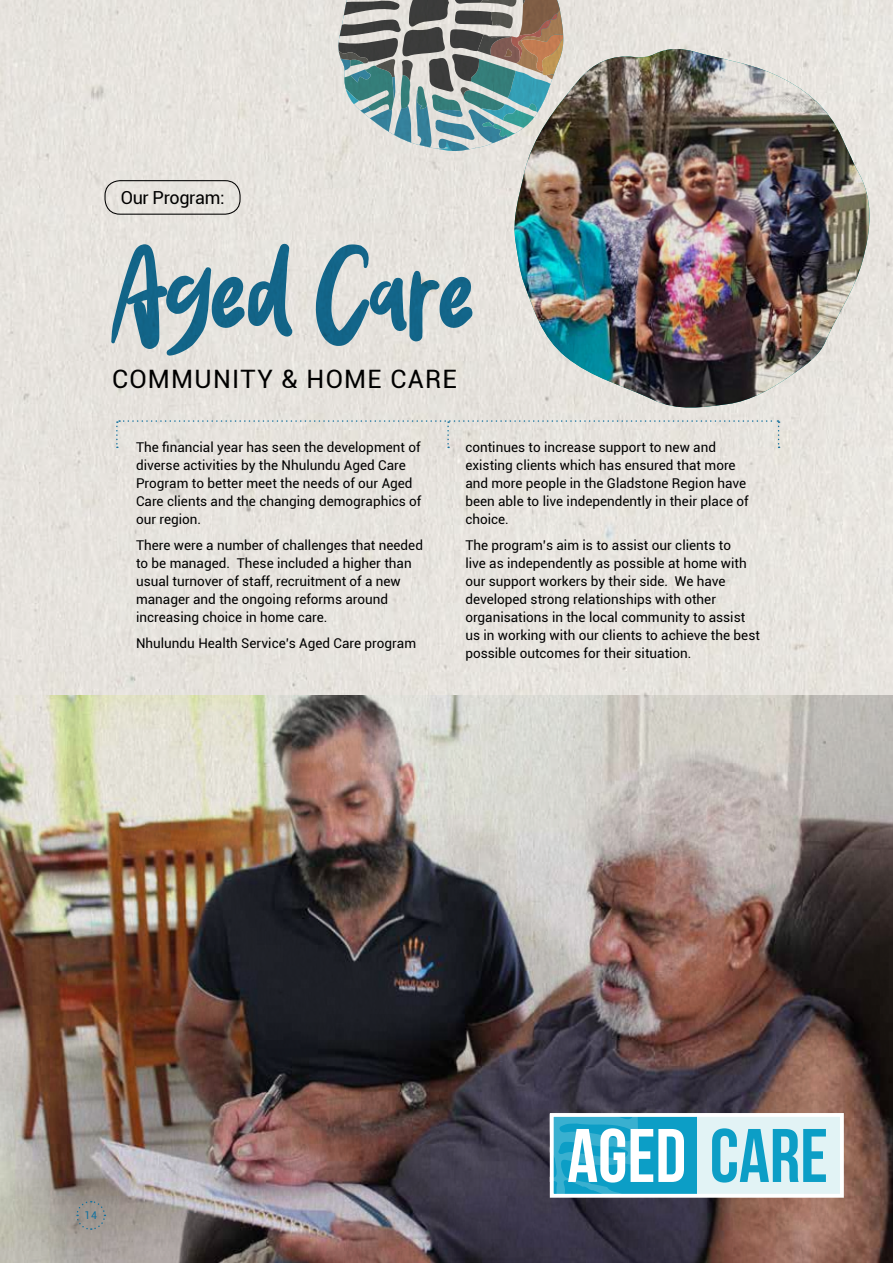
<style>
.page{position:relative;width:893px;height:1263px;background:#fff}
.page>*{position:absolute;margin:0;border:0;box-sizing:border-box;transform-origin:0 0}
.t1{font:101.1px "Wowi Typeface";color:#15729e}
.t2{font:25.35px "Roboto";letter-spacing:.05em;color:#000}
.t3{font:18px "Roboto";letter-spacing:-.02em;color:#000}
.t4{font:13.5px/18px "Roboto";color:#000}
.t5{font:10.65px "Roboto";color:#15729e}
</style>
<div class="page">
<div style="left:0;top:0;width:893px;height:696px;background:#e7e3de"></div>
<img style="left:0;top:696px;width:893px;height:567px">
<div style="left:552px;top:1115px;width:148px;height:79px;background:#0c9ec6"></div>
<div style="left:697px;top:1115px;width:144px;height:79px;background:#e2f3f5"></div>
<svg style="left:712px;top:1128px;width:114px;height:54px"></svg>
<svg style="left:555px;top:1118px;width:129px;height:75px"></svg>
<div style="left:550px;top:1113px;width:294px;height:85px;border:4px solid #fff"></div>
<svg style="left:338px;top:0;width:228px;height:153px;background:#8d9996"></svg>
<div style="left:104px;top:180px;width:137px;height:35px;border:1px solid #000;border-radius:15px"></div>
<svg style="left:116px;top:420px;width:664px;height:28px;background:#e2e0db"></svg>
<img style="left:512px;top:49px;width:362px;height:363px">
<svg style="left:76px;top:1200px;width:30px;height:30px"></svg>
<h3 class="t3" style="left:121px;top:185px;width:105px">Our Program:</h3>
<h1 class="t1" style="left:112px;top:230px;width:364px">Aged Care</h1>
<h2 class="t2" style="left:112px;top:361px;width:346px">COMMUNITY &amp; HOME CARE</h2>
<p class="t4" style="left:136px;top:438px;width:287px">The financial year has seen the development of diverse activities by the Nhulundu Aged Care Program to better meet the needs of our Aged Care clients and the changing demographics of our region.</p>
<p class="t4" style="left:136px;top:536px;width:288px">There were a number of challenges that needed to be managed. These included a higher than usual turnover of staff, recruitment of a new manager and the ongoing reforms around increasing choice in home care.</p>
<p class="t4" style="left:136px;top:634px;width:282px">Nhulundu Health Service’s Aged Care program</p>
<p class="t4" style="left:465px;top:438px;width:285px">continues to increase support to new and existing clients which has ensured that more and more people in the Gladstone Region have been able to live independently in their place of choice.</p>
<p class="t4" style="left:465px;top:536px;width:296px">The program’s aim is to assist our clients to<br>live as independently as possible at home with our support workers by their side. We have developed strong relationships with other organisations in the local community to assist us in working with our clients to achieve the best possible outcomes for their situation.</p>
<p class="t5" style="left:85px;top:1208px;width:14px">14</p>
</div>
